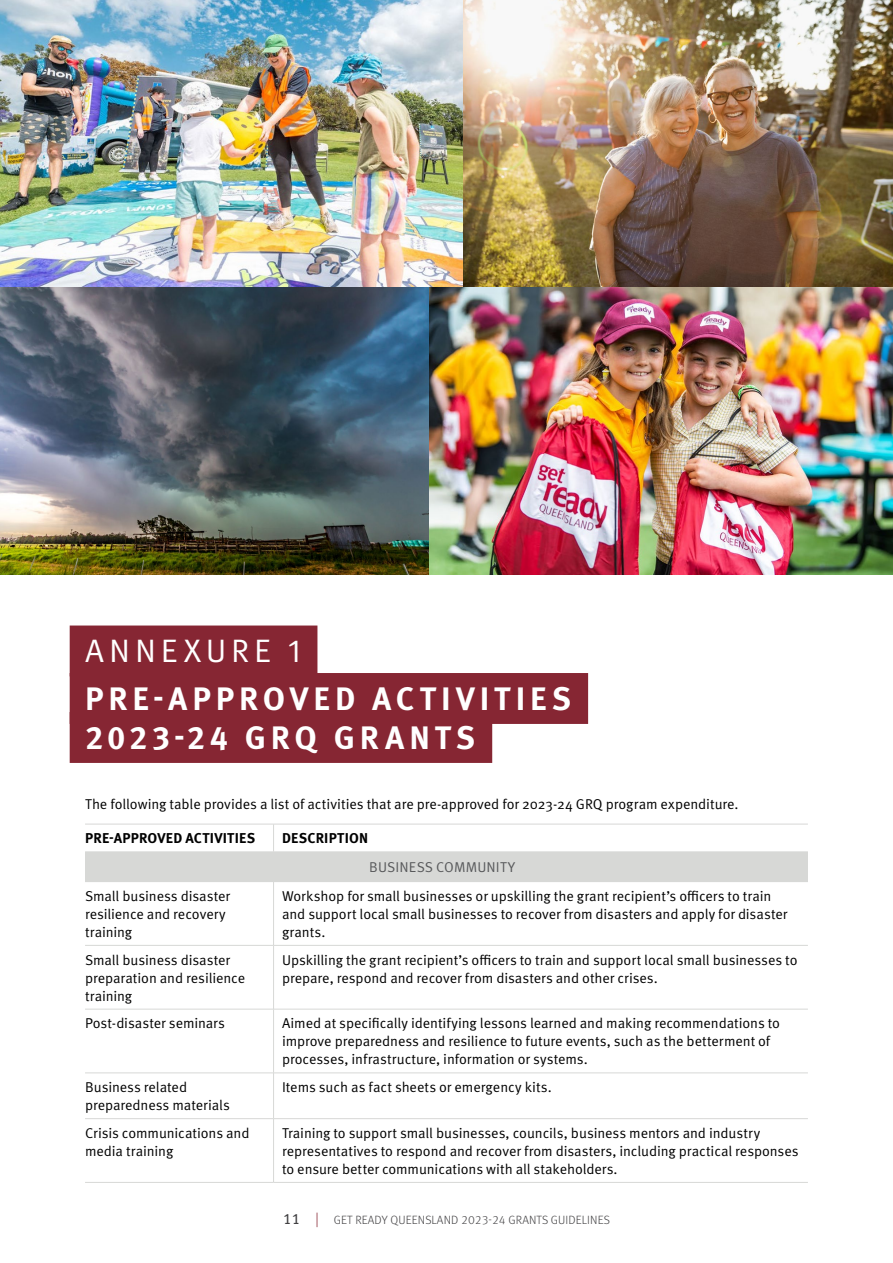
<style>
.page{position:relative;width:893px;height:1263px;background:#fff}
.page>*{position:absolute;margin:0;border:0;box-sizing:border-box;transform-origin:0 0}
.t1{font:700 32.55px/39px "Meta Pro";letter-spacing:.145em;color:#fff}
.t2{font:32.55px "Meta Pro Norm";letter-spacing:.145em;color:#fff}
.t3{font:14.25px/18px "Meta Pro Norm";letter-spacing:-.005em;color:#000}
.t4{font:700 14.25px "Meta Pro";letter-spacing:.01em;color:#000}
.t5{font:14.25px "Meta Pro Norm";letter-spacing:.01em;color:#58595b}
.t6{font:300 12px "Meta Pro";letter-spacing:.01em;color:#414042}
.s1{font-weight:400;font-size:15px}
.s2{font-size:15px;color:#862633}
</style>
<div class="page">
<div style="left:70px;top:625px;width:247px;height:51px;background:#862633"></div>
<div style="left:70px;top:673px;width:518px;height:51px;background:#862633"></div>
<div style="left:70px;top:712px;width:422px;height:51px;background:#862633"></div>
<div style="left:85px;top:852px;width:723px;height:30px;background:#d7d8d6"></div>
<hr style="left:85px;top:824px;width:189px;height:1px;background:#d7d8d6">
<hr style="left:274px;top:824px;width:534px;height:1px;background:#d7d8d6">
<svg style="left:273px;top:825px;width:1px;height:26px"></svg>
<hr style="left:85px;top:851px;width:189px;height:1px;background:#d7d8d6">
<hr style="left:274px;top:851px;width:534px;height:1px;background:#d7d8d6">
<hr style="left:273px;top:882px;width:1px;height:63px;background:#d7d8d6">
<hr style="left:85px;top:945px;width:189px;height:1px;background:#d7d8d6">
<hr style="left:274px;top:945px;width:534px;height:1px;background:#d7d8d6">
<hr style="left:273px;top:945px;width:1px;height:64px;background:#d7d8d6">
<hr style="left:85px;top:1009px;width:189px;height:1px;background:#d7d8d6">
<hr style="left:274px;top:1009px;width:534px;height:1px;background:#d7d8d6">
<hr style="left:273px;top:1009px;width:1px;height:64px;background:#d7d8d6">
<hr style="left:85px;top:1073px;width:189px;height:1px;background:#d7d8d6">
<hr style="left:274px;top:1073px;width:534px;height:1px;background:#d7d8d6">
<hr style="left:273px;top:1073px;width:1px;height:45px;background:#d7d8d6">
<hr style="left:85px;top:1118px;width:189px;height:1px;background:#d7d8d6">
<hr style="left:274px;top:1118px;width:534px;height:1px;background:#d7d8d6">
<hr style="left:273px;top:1119px;width:1px;height:63px;background:#d7d8d6">
<hr style="left:85px;top:1182px;width:189px;height:1px;background:#d7d8d6">
<hr style="left:274px;top:1182px;width:534px;height:1px;background:#d7d8d6">
<img style="left:0;top:0;width:893px;height:574px">
<h1 class="t2" style="left:85px;top:626px;width:217px">ANNEXURE 1</h1>
<h1 class="t1" style="left:85px;top:677px;width:488px">PRE-APPROVED ACTIVITIES<br>2023-24 GRQ GRANTS</h1>
<p class="t3" style="left:85px;top:794px;width:655px">The following table provides a list of activities that are pre-approved for 2023-24 GRQ program expenditure.</p>
<p class="t4" style="left:85px;top:827px;width:172px">PRE-APPROVED ACTIVITIES</p>
<p class="t4" style="left:282px;top:827px;width:88px">DESCRIPTION</p>
<p class="t5" style="left:369px;top:856px;width:147px">BUSINESS COMMUNITY</p>
<p class="t3" style="left:85px;top:886px;width:147px">Small business disaster resilience and recovery training</p>
<p class="t3" style="left:282px;top:886px;width:507px">Workshop for small businesses or upskilling the grant recipient’s officers to train and support local small businesses to recover from disasters and apply for disaster grants.</p>
<p class="t3" style="left:85px;top:950px;width:162px">Small business disaster preparation and resilience training</p>
<p class="t3" style="left:282px;top:950px;width:517px">Upskilling the grant recipient’s officers to train and support local small businesses to prepare, respond and recover from disasters and other crises.</p>
<p class="t3" style="left:85px;top:1013px;width:141px">Post-disaster seminars</p>
<p class="t3" style="left:282px;top:1013px;width:500px">Aimed at specifically identifying lessons learned and making recommendations to improve preparedness and resilience to future events, such as the betterment of processes, infrastructure, information or systems.</p>
<p class="t3" style="left:85px;top:1077px;width:146px">Business related preparedness materials</p>
<p class="t3" style="left:282px;top:1077px;width:271px">Items such as fact sheets or emergency kits.</p>
<p class="t3" style="left:85px;top:1123px;width:166px">Crisis communications and media training</p>
<p class="t3" style="left:282px;top:1123px;width:518px">Training to support small businesses, councils, business mentors and industry representatives to respond and recover from disasters, including practical responses to ensure better communications with all stakeholders.</p>
<p class="t6" style="left:283px;top:1211px;width:328px"><span class="s1">11</span> <span class="s2">|</span> GET READY QUEENSLAND 2023-24 GRANTS GUIDELINES</p>
</div>
